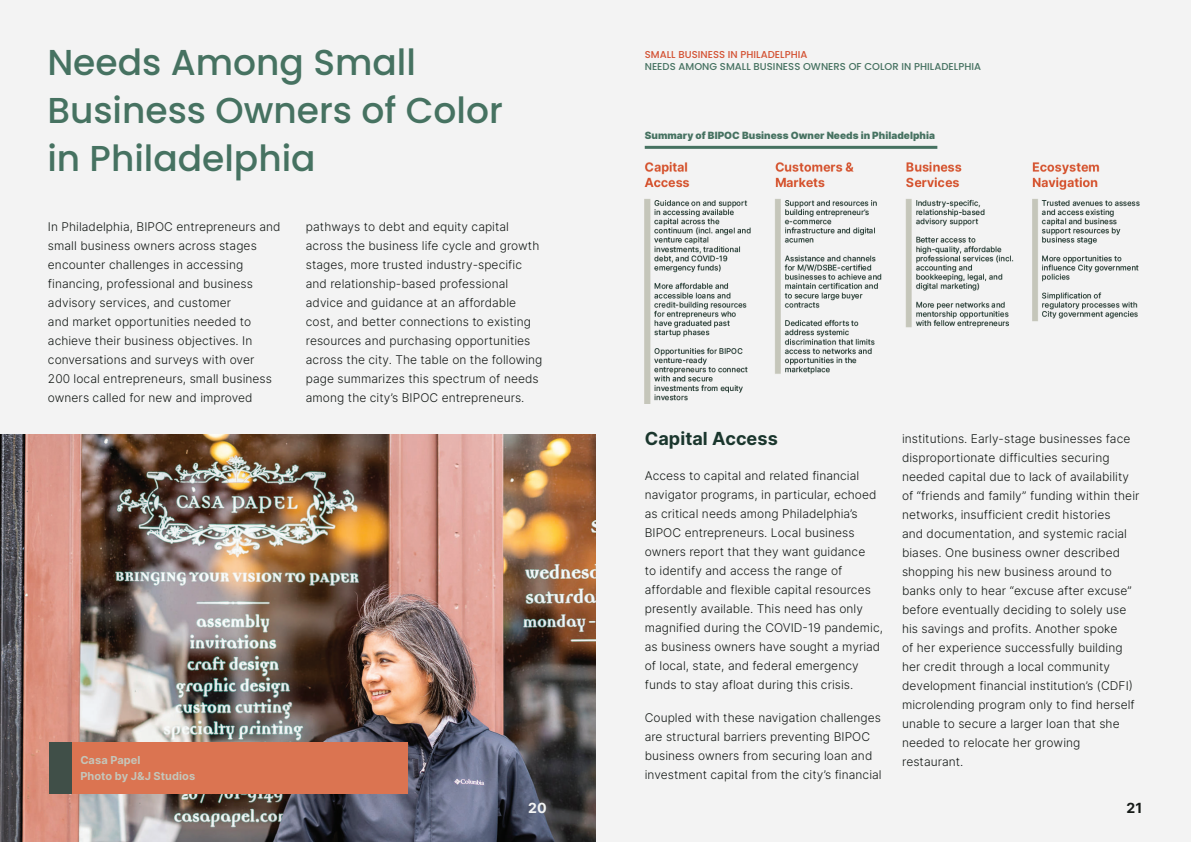
<style>
.page{position:relative;width:1191px;height:842px;background:#fff}
.page>*{position:absolute;margin:0;border:0;box-sizing:border-box;transform-origin:0 0}
.t1{font:500 36px/48px "Poppins";color:#467261}
.t2{font:700 18px "Inter";letter-spacing:.005em;color:#1a362d}
.t3{font:700 14px "Inter";color:#f3f4f4}
.t4{font:700 14px "Inter";color:#151a17}
.t5{font:300 12px/19px "Inter";letter-spacing:.005em;color:#151a17}
.t6{font:700 11px/16px "Inter";letter-spacing:.005em;color:#c5c6ba}
.t7{font:500 10px "Poppins";letter-spacing:.005em;color:#467261}
.t8{font:900 10px "Inter";letter-spacing:.005em;color:#467261}
.t9{font:500 10px "Poppins";letter-spacing:.005em;color:#d35233}
</style>
<div class="page">
<div style="left:595px;top:0;width:595px;height:842px;background:#f3f3f3"></div>
<div style="left:0;top:0;width:595px;height:842px;background:#f3f3f3"></div>
<img style="left:0;top:435px;width:595px;height:407px">
<div style="left:68px;top:742px;width:340px;height:52px;background:#db7451"></div>
<div style="left:49px;top:742px;width:22px;height:52px;background:#404f48"></div>
<img style="left:645px;top:161px;width:495px;height:243px">
<hr style="left:645px;top:146px;width:292px;height:3px;background:#467261">
<h1 class="t1" style="left:47px;top:39px;width:457px">Needs Among Small<br>Business Owners of Color in Philadelphia</h1>
<p class="t5" style="left:48px;top:217px;width:234px">In Philadelphia, BIPOC entrepreneurs and small business owners across stages encounter challenges in accessing financing, professional and business advisory services, and customer<br>and market opportunities needed to achieve their business objectives. In conversations and surveys with over<br>200 local entrepreneurs, small business owners called for new and improved</p>
<p class="t5" style="left:306px;top:217px;width:238px">pathways to debt and equity capital across the business life cycle and growth stages, more trusted industry-specific and relationship-based professional advice and guidance at an affordable cost, and better connections to existing resources and purchasing opportunities across the city. The table on the following page summarizes this spectrum of needs among the city’s BIPOC entrepreneurs.</p>
<p class="t6" style="left:80px;top:752px;width:116px">Casa Papel<br>Photo by J&amp;J Studios</p>
<p class="t9" style="left:645px;top:49px;width:164px">SMALL BUSINESS IN PHILADELPHIA</p>
<p class="t7" style="left:645px;top:61px;width:338px">NEEDS AMONG SMALL BUSINESS OWNERS OF COLOR IN PHILADELPHIA</p>
<p class="t8" style="left:645px;top:128px;width:292px">Summary of BIPOC Business Owner Needs in Philadelphia</p>
<h2 class="t2" style="left:645px;top:426px;width:135px">Capital Access</h2>
<p class="t5" style="left:645px;top:466px;width:240px">Access to capital and related financial navigator programs, in particular, echoed as critical needs among Philadelphia’s BIPOC entrepreneurs. Local business owners report that they want guidance<br>to identify and access the range of affordable and flexible capital resources presently available. This need has only magnified during the COVID-19 pandemic, as business owners have sought a myriad of local, state, and federal emergency funds to stay afloat during this crisis.</p>
<p class="t5" style="left:645px;top:708px;width:238px">Coupled with these navigation challenges are structural barriers preventing BIPOC business owners from securing loan and investment capital from the city’s financial</p>
<p class="t5" style="left:902px;top:429px;width:239px">institutions. Early-stage businesses face disproportionate difficulties securing needed capital due to lack of availability of “friends and family” funding within their networks, insufficient credit histories<br>and documentation, and systemic racial biases. One business owner described shopping his new business around to banks only to hear “excuse after excuse” before eventually deciding to solely use his savings and profits. Another spoke<br>of her experience successfully building her credit through a local community development financial institution’s (CDFI) microlending program only to find herself unable to secure a larger loan that she needed to relocate her growing restaurant.</p>
<p class="t3" style="left:528px;top:797px;width:20px">20</p>
<p class="t4" style="left:1126px;top:797px;width:17px">21</p>
</div>
